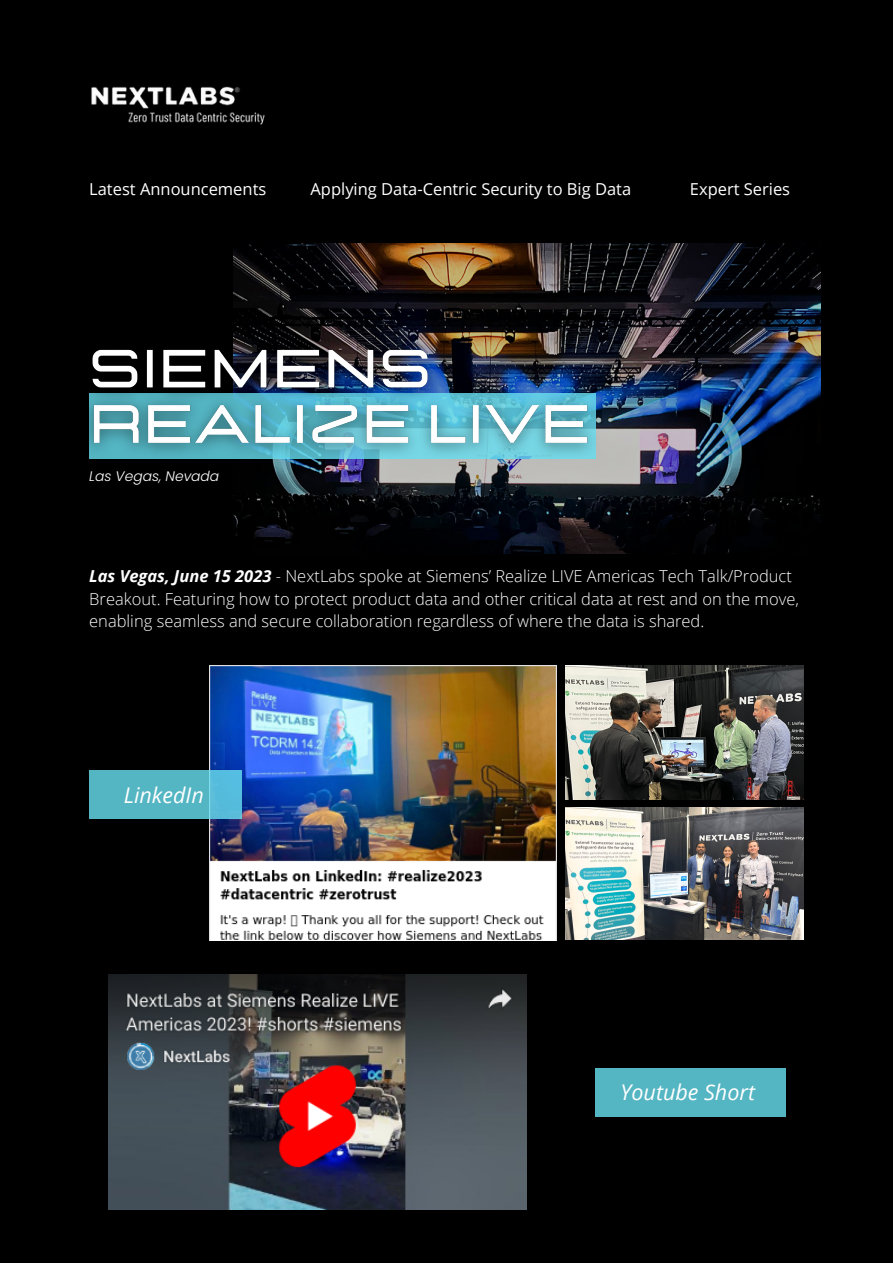
<style>
.page{position:relative;width:893px;height:1264px;background:#fff}
.page>*{position:absolute;margin:0;border:0;box-sizing:border-box;transform-origin:0 0}
.t1{font:italic 21.6px "Open Sans";color:#fff}
.t2{font:300 16.5px/22.5px "Open Sans";color:#fff}
.t3{font:16.5px "Open Sans";color:#fff}
.t4{font:italic 300 13.8px "Poppins";color:#fff}
.s1{font-weight:700;font-style:italic}
</style>
<div class="page">
<div style="left:0;top:0;width:892px;height:1262px;background:#000"></div>
<img style="left:91px;top:86px;width:174px;height:38px">
<img style="left:233px;top:243px;width:587px;height:311px">
<img style="left:89px;top:324px;width:522px;height:154px">
<img style="left:565px;top:807px;width:238px;height:132px">
<img style="left:565px;top:665px;width:238px;height:134px">
<img style="left:209px;top:665px;width:347px;height:275px">
<img style="left:108px;top:974px;width:418px;height:235px">
<div style="left:89px;top:770px;width:152px;height:48px;background:linear-gradient(to right,#53b3bb,#57bbd6)"></div>
<div style="left:595px;top:1068px;width:191px;height:48px;background:#54b5c3"></div>
<p class="t3" style="left:89px;top:177px;width:178px">Latest Announcements</p>
<p class="t3" style="left:310px;top:177px;width:322px">Applying Data-Centric Security to Big Data</p>
<p class="t3" style="left:689px;top:177px;width:102px">Expert Series</p>
<p class="t4" style="left:89px;top:466px;width:131px">Las Vegas, Nevada</p>
<p class="t2" style="left:89px;top:564px;width:711px"><span class="s1">Las Vegas, June 15 2023</span> - NextLabs spoke at Siemens’ Realize LIVE Americas Tech Talk/Product<br>Breakout. Featuring how to protect product data and other critical data at rest and on the move, enabling seamless and secure collaboration regardless of where the data is shared.</p>
<p class="t1" style="left:124px;top:780px;width:82px">LinkedIn</p>
<p class="t1" style="left:620px;top:1076px;width:136px">Youtube Short</p>
</div>
